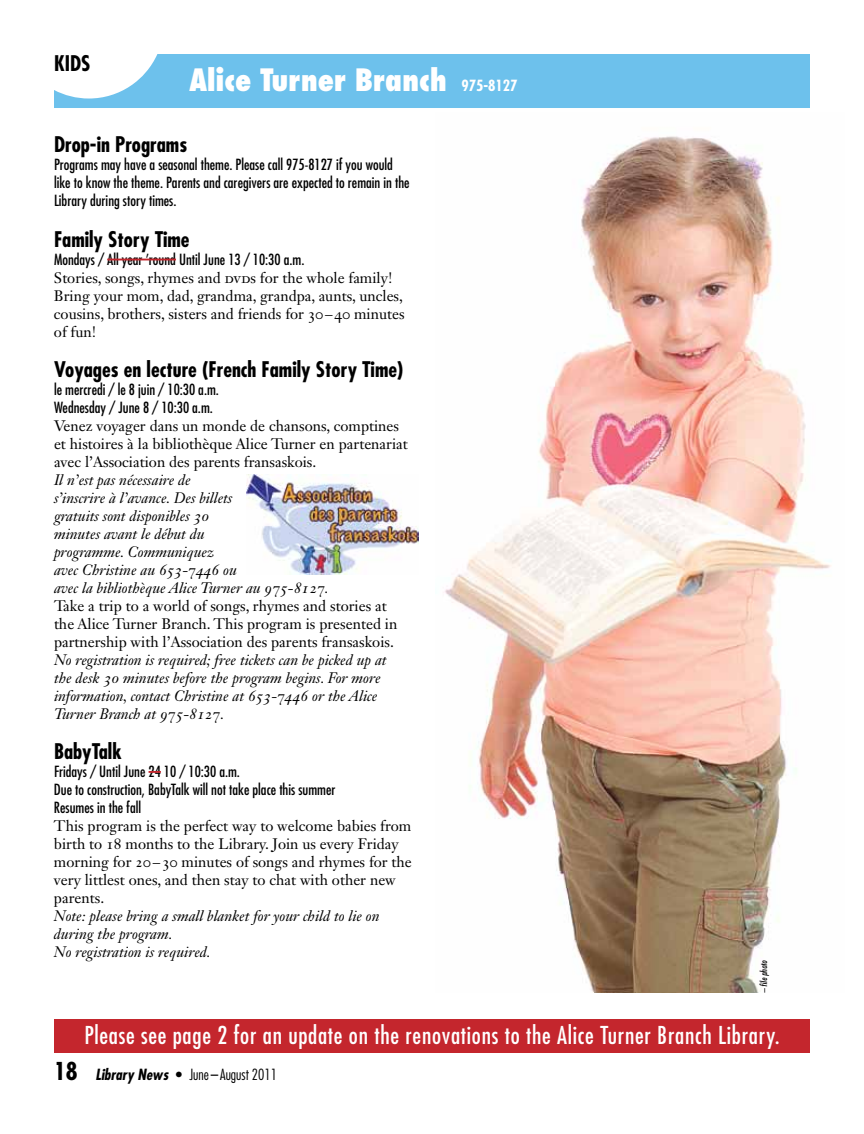
<style>
.page{position:relative;width:864px;height:1134px;background:#fff}
.page>*{position:absolute;margin:0;border:0;box-sizing:border-box;transform-origin:0 0}
.t1{font:800 condensed 30px "Futura Std";letter-spacing:-.01em;color:#fff}
.t2{font:condensed 24px "Futura Std";letter-spacing:.03em;color:#fff}
.t3{font:700 condensed 21px "Futura Std";color:#000}
.t4{font:15px/18px "Janson Text LT Std";color:#000}
.t5{font:italic 15px/18px "Janson Text LT Std";color:#000}
.t6{font:condensed 15px/18px "Futura Std";color:#000}
.t7{font:300 condensed 15px "Futura Std";color:#000}
.t8{font:italic condensed 9px "Futura Std";color:#000}
.s1{font-weight:700;font-size:15px}
.s2{font-weight:700;font-size:24px}
.s3{font-weight:700;font-style:italic}
.s4{font-weight:700}
</style>
<div class="page">
<svg style="left:54px;top:54px;width:756px;height:54px;background:#7ac6ed"></svg>
<hr style="left:107px;top:259px;width:69px;height:1px;background:#c4262d">
<svg style="left:149px;top:771px;width:12px;height:2px"></svg>
<img style="left:246px;top:474px;width:172px;height:100px">
<div style="left:54px;top:1020px;width:756px;height:33px;background:#c4262d"></div>
<img style="left:444px;top:136px;width:387px;height:856px">
<h3 class="t3" style="left:54px;top:51px;width:37px">Kids</h3>
<h1 class="t1" style="left:189px;top:61px;width:330px">Alice Turner Branch <span class="s1">975-8127</span></h1>
<h3 class="t3" style="left:54px;top:132px;width:135px">Drop-in Programs</h3>
<p class="t6" style="left:54px;top:156px;width:357px">Programs may have a seasonal theme. Please call 975-8127 if you would like to know the theme. Parents and caregivers are expected to remain in the<br>Library during story times.</p>
<h3 class="t3" style="left:54px;top:226px;width:137px">Family Story Time</h3>
<p class="t6" style="left:54px;top:250px;width:252px">Mondays / All year ’round Until June 13 / 10:30 a.m.</p>
<p class="t4" style="left:54px;top:268px;width:352px">Stories, songs, rhymes and dvds for the whole family!<br>Bring your mom, dad, grandma, grandpa, aunts, uncles, cousins, brothers, sisters and friends for 30–40 minutes of fun!</p>
<h3 class="t3" style="left:54px;top:356px;width:351px">Voyages en lecture (French Family Story Time)</h3>
<p class="t6" style="left:54px;top:380px;width:167px">le mercredi / le 8 juin / 10:30 a.m.<br>Wednesday / June 8 / 10:30 a.m.</p>
<p class="t4" style="left:54px;top:416px;width:355px">Venez voyager dans un monde de chansons, comptines et histoires à la bibliothèque Alice Turner en partenariat avec l’Association des parents fransaskois.</p>
<p class="t5" style="left:54px;top:471px;width:276px">Il n’est pas nécessaire de<br>s’inscrire à l’avance. Des billets<br>gratuits sont disponibles 30<br>minutes avant le début du<br>programme. Communiquez<br>avec Christine au 653-7446 ou<br>avec la bibliothèque Alice Turner au 975-8127.</p>
<p class="t4" style="left:54px;top:596px;width:345px">Take a trip to a world of songs, rhymes and stories at the Alice Turner Branch. This program is presented in partnership with l’Association des parents fransaskois.</p>
<p class="t5" style="left:54px;top:651px;width:334px">No registration is required; free tickets can be picked up at the desk 30 minutes before the program begins. For more information, contact Christine at 653-7446 or the Alice Turner Branch at 975-8127.</p>
<h3 class="t3" style="left:54px;top:738px;width:69px">BabyTalk</h3>
<p class="t6" style="left:54px;top:762px;width:283px">Fridays / Until June 24 10 / 10:30 a.m.<br>Due to construction, BabyTalk will not take place this summer<br>Resumes in the fall</p>
<p class="t4" style="left:54px;top:817px;width:359px">This program is the perfect way to welcome babies from birth to 18 months to the Library. Join us every Friday morning for 20–30 minutes of songs and rhymes for the very littlest ones, and then stay to chat with other new parents.</p>
<p class="t5" style="left:54px;top:907px;width:327px">Note: please bring a small blanket for your child to lie on during the program.<br>No registration is required.</p>
<p class="t8" style="left:759px;top:993px;width:34px;rotate:-90deg">– file photo</p>
<h2 class="t2" style="left:84px;top:1021px;width:697px">Please see page 2 for an update on the renovations to the Alice Turner Branch Library.</h2>
<p class="t7" style="left:54px;top:1066px;width:224px"><span class="s2">18</span> <span class="s3">Library News</span> <span class="s4">•</span> June –August 2011</p>
</div>
